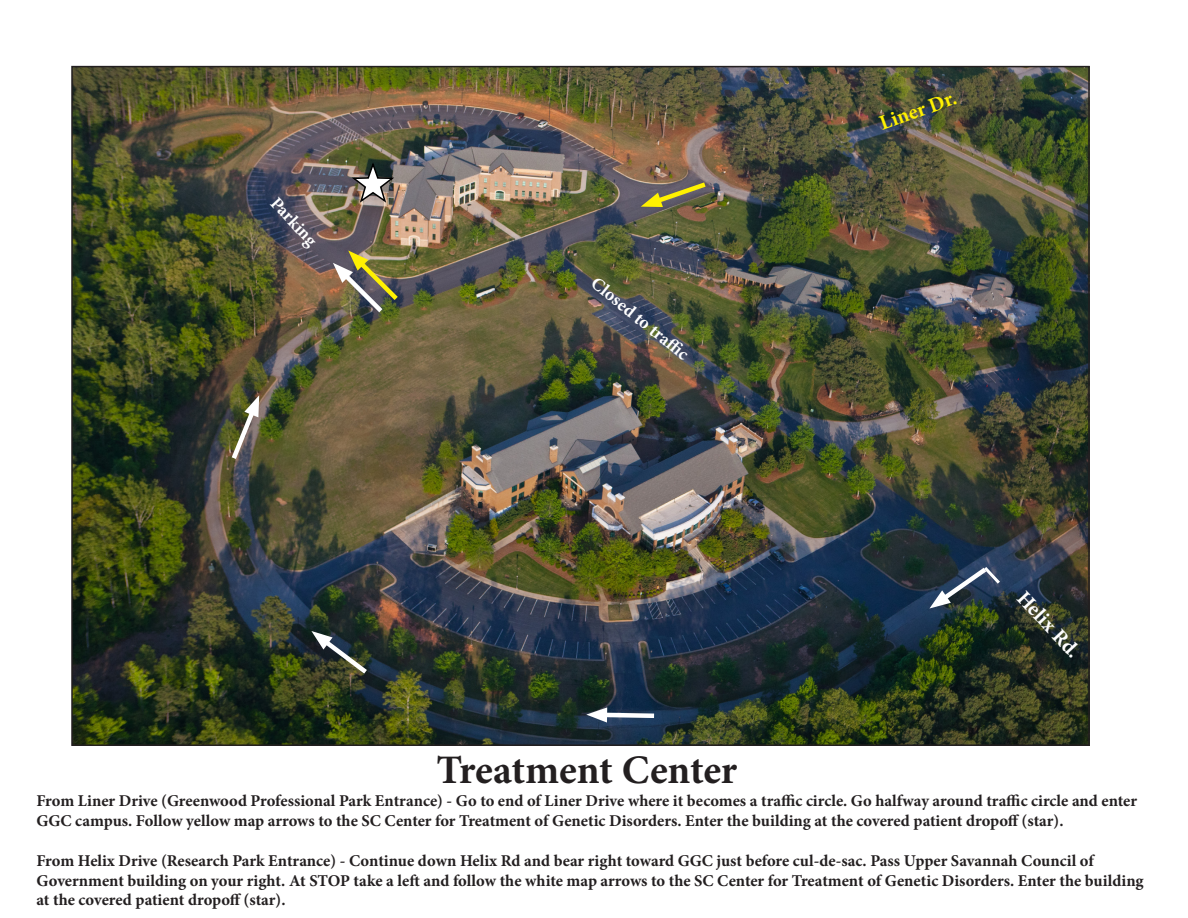
<style>
.page{position:relative;width:1188px;height:918px;background:#fff}
.page>*{position:absolute;margin:0;border:0;box-sizing:border-box;transform-origin:0 0}
.t1{font:700 40.5px "Minion Pro";letter-spacing:-.005em;color:#231f20}
.t2{font:700 21px "Minion Pro";color:#fff101}
.t3{font:700 21px "Minion Pro";color:#fff}
.t4{font:700 18px "Minion Pro";color:#fff}
.t5{font:700 16.5px/19.8px "Minion Pro";letter-spacing:-.005em;color:#231f20}
</style>
<div class="page">
<img style="left:74px;top:69px;width:1013px;height:674px">
<svg style="left:228px;top:395px;width:32px;height:69px;background:#75735d"></svg>
<svg style="left:350px;top:163px;width:46px;height:42px"></svg>
<svg style="left:311px;top:631px;width:61px;height:47px;background:#444c45"></svg>
<svg style="left:641px;top:179px;width:70px;height:29px;background:#847b4f"></svg>
<svg style="left:586px;top:707px;width:73px;height:16px"></svg>
<svg style="left:929px;top:563px;width:74px;height:46px;background:#405160"></svg>
<img style="left:333px;top:250px;width:70px;height:67px">
<p class="t4" style="left:283px;top:191px;width:61px;rotate:47deg">Parking</p>
<p class="t4" style="left:601px;top:271px;width:122px;rotate:39deg">Closed to traffi c</p>
<p class="t2" style="left:875px;top:110px;width:82px;rotate:-20deg">Liner Dr.</p>
<p class="t3" style="left:1031px;top:584px;width:84px;rotate:47deg">Helix Rd.</p>
<p class="t1" style="left:436px;top:742px;width:302px">Treatment Center</p>
<p class="t5" style="left:37px;top:791px;width:1102px">From Liner Drive (Greenwood Professional Park Entrance) - Go to end of Liner Drive where it becomes a traffic circle. Go halfway around traffic circle and enter<br>GGC campus. Follow yellow map arrows to the SC Center for Treatment of Genetic Disorders. Enter the building at the covered patient dropoff (star).</p>
<p class="t5" style="left:37px;top:850px;width:1109px">From Helix Drive (Research Park Entrance) - Continue down Helix Rd and bear right toward GGC just before cul-de-sac. Pass Upper Savannah Council of<br>Government building on your right. At STOP take a left and follow the white map arrows to the SC Center for Treatment of Genetic Disorders. Enter the building at the covered patient dropoff (star).</p>
</div>
